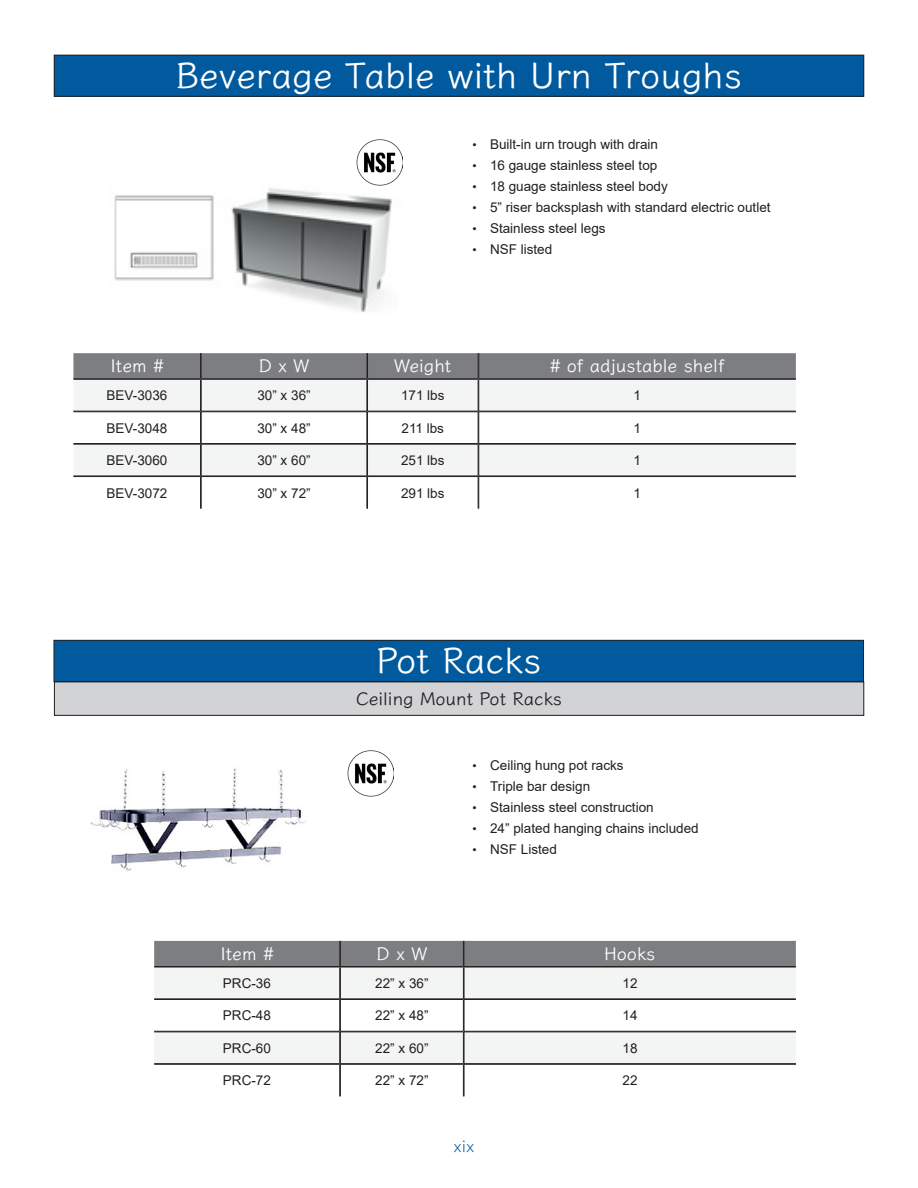
<style>
.page{position:relative;width:918px;height:1188px;background:#fff}
.page>*{position:absolute;margin:0;border:0;box-sizing:border-box;transform-origin:0 0}
.Heading_4{font:600 36px "Klee One";color:#fff}
.klee_table_top{font:600 18px "Klee One";color:#fff}
.klee_table{font:600 18px "Klee One";color:#231f20}
.t1{font:16.5px "Klee One";color:#015a9d}
.Table_9_Arial_center{font:13.5px "Arial";color:#231f20}
.s1{font-size:12px}
</style>
<div class="page">
<div style="left:54px;top:55px;width:810px;height:41px;background:#015a9d"></div>
<div style="left:54px;top:55px;width:810px;height:42px;border:1px solid #231f20"></div>
<img style="left:114px;top:161px;width:278px;height:151px">
<svg style="left:73px;top:380px;width:723px;height:96px;fill:#f3f4f4"></svg>
<hr style="left:478px;top:411px;width:318px;height:1px;background:#fff">
<hr style="left:478px;top:443px;width:318px;height:1px;background:#fff">
<div style="left:73px;top:353px;width:723px;height:25px;background:#7c7e81"></div>
<hr style="left:200px;top:380px;width:1px;height:31px;background:#231f20">
<hr style="left:201px;top:380px;width:1px;height:31px;background:#231f20">
<hr style="left:367px;top:380px;width:1px;height:31px;background:#231f20">
<hr style="left:478px;top:380px;width:1px;height:31px;background:#231f20">
<hr style="left:73px;top:411px;width:128px;height:1px;background:#231f20">
<hr style="left:73px;top:412px;width:128px;height:1px;background:#231f20">
<hr style="left:201px;top:411px;width:166px;height:1px;background:#231f20">
<hr style="left:201px;top:412px;width:166px;height:1px;background:#231f20">
<hr style="left:200px;top:412px;width:1px;height:31px;background:#231f20">
<hr style="left:201px;top:412px;width:1px;height:31px;background:#231f20">
<hr style="left:367px;top:411px;width:111px;height:1px;background:#231f20">
<hr style="left:367px;top:412px;width:111px;height:1px;background:#231f20">
<hr style="left:367px;top:412px;width:1px;height:31px;background:#231f20">
<hr style="left:479px;top:411px;width:317px;height:1px;background:#231f20">
<hr style="left:479px;top:412px;width:317px;height:1px;background:#231f20">
<hr style="left:478px;top:412px;width:1px;height:31px;background:#231f20">
<hr style="left:73px;top:443px;width:128px;height:1px;background:#231f20">
<hr style="left:73px;top:444px;width:128px;height:1px;background:#231f20">
<hr style="left:201px;top:443px;width:166px;height:1px;background:#231f20">
<hr style="left:201px;top:444px;width:166px;height:1px;background:#231f20">
<hr style="left:200px;top:444px;width:1px;height:32px;background:#231f20">
<hr style="left:201px;top:444px;width:1px;height:32px;background:#231f20">
<hr style="left:367px;top:443px;width:111px;height:1px;background:#231f20">
<hr style="left:367px;top:444px;width:111px;height:1px;background:#231f20">
<hr style="left:367px;top:444px;width:1px;height:32px;background:#231f20">
<hr style="left:479px;top:443px;width:317px;height:1px;background:#231f20">
<hr style="left:479px;top:444px;width:317px;height:1px;background:#231f20">
<hr style="left:478px;top:444px;width:1px;height:32px;background:#231f20">
<hr style="left:73px;top:476px;width:128px;height:1px;background:#231f20">
<hr style="left:201px;top:476px;width:166px;height:1px;background:#231f20">
<hr style="left:200px;top:477px;width:1px;height:32px;background:#231f20">
<hr style="left:201px;top:477px;width:1px;height:32px;background:#231f20">
<hr style="left:367px;top:476px;width:111px;height:1px;background:#231f20">
<hr style="left:367px;top:477px;width:1px;height:32px;background:#231f20">
<hr style="left:479px;top:476px;width:317px;height:1px;background:#231f20">
<hr style="left:478px;top:477px;width:1px;height:32px;background:#231f20">
<hr style="left:73px;top:378px;width:128px;height:2px;background:#231f20">
<hr style="left:201px;top:378px;width:166px;height:2px;background:#231f20">
<hr style="left:367px;top:378px;width:111px;height:2px;background:#231f20">
<hr style="left:478px;top:378px;width:318px;height:2px;background:#231f20">
<div style="left:54px;top:640px;width:810px;height:41px;background:#015a9d"></div>
<div style="left:54px;top:640px;width:810px;height:42px;border:1px solid #231f20"></div>
<div style="left:54px;top:682px;width:810px;height:33px;background:#d2d3d5"></div>
<div style="left:54px;top:682px;width:810px;height:34px;border:1px solid #231f20"></div>
<img style="left:90px;top:768px;width:216px;height:103px">
<svg style="left:154px;top:968px;width:642px;height:95px;fill:#f3f4f4"></svg>
<hr style="left:340px;top:999px;width:124px;height:1px;background:#fff">
<hr style="left:340px;top:1031px;width:124px;height:1px;background:#fff">
<div style="left:154px;top:941px;width:642px;height:25px;background:#7c7e81"></div>
<hr style="left:340px;top:968px;width:1px;height:31px;background:#231f20">
<hr style="left:463px;top:968px;width:1px;height:31px;background:#231f20">
<hr style="left:464px;top:968px;width:1px;height:31px;background:#231f20">
<hr style="left:154px;top:999px;width:186px;height:1px;background:#231f20">
<hr style="left:340px;top:999px;width:123px;height:1px;background:#231f20">
<hr style="left:340px;top:1000px;width:1px;height:31px;background:#231f20">
<hr style="left:464px;top:999px;width:332px;height:1px;background:#231f20">
<hr style="left:463px;top:1000px;width:1px;height:31px;background:#231f20">
<hr style="left:464px;top:1000px;width:1px;height:31px;background:#231f20">
<hr style="left:154px;top:1031px;width:186px;height:1px;background:#231f20">
<hr style="left:154px;top:1032px;width:186px;height:1px;background:#231f20">
<hr style="left:340px;top:1031px;width:123px;height:1px;background:#231f20">
<hr style="left:340px;top:1032px;width:123px;height:1px;background:#231f20">
<hr style="left:340px;top:1032px;width:1px;height:32px;background:#231f20">
<hr style="left:464px;top:1031px;width:332px;height:1px;background:#231f20">
<hr style="left:464px;top:1032px;width:332px;height:1px;background:#231f20">
<hr style="left:463px;top:1032px;width:1px;height:32px;background:#231f20">
<hr style="left:464px;top:1032px;width:1px;height:32px;background:#231f20">
<hr style="left:154px;top:1063px;width:186px;height:1px;background:#231f20">
<hr style="left:154px;top:1064px;width:186px;height:1px;background:#231f20">
<hr style="left:340px;top:1063px;width:123px;height:1px;background:#231f20">
<hr style="left:340px;top:1064px;width:123px;height:1px;background:#231f20">
<hr style="left:340px;top:1064px;width:1px;height:32px;background:#231f20">
<hr style="left:464px;top:1063px;width:332px;height:1px;background:#231f20">
<hr style="left:464px;top:1064px;width:332px;height:1px;background:#231f20">
<hr style="left:463px;top:1064px;width:1px;height:32px;background:#231f20">
<hr style="left:464px;top:1064px;width:1px;height:32px;background:#231f20">
<hr style="left:154px;top:966px;width:186px;height:2px;background:#231f20">
<hr style="left:340px;top:966px;width:124px;height:2px;background:#231f20">
<hr style="left:464px;top:966px;width:332px;height:2px;background:#231f20">
<img style="left:357px;top:139px;width:46px;height:46px">
<img style="left:348px;top:750px;width:46px;height:46px">
<p class="Heading_4" style="left:176px;top:54px;width:568px">Beverage Table with Urn Troughs</p>
<p class="Table_9_Arial_center" style="left:472px;top:135px;width:187px"><span class="s1">•</span> Built-in urn trough with drain</p>
<p class="Table_9_Arial_center" style="left:472px;top:156px;width:186px"><span class="s1">•</span> 16 gauge stainless steel top</p>
<p class="Table_9_Arial_center" style="left:472px;top:177px;width:197px"><span class="s1">•</span> 18 guage stainless steel body</p>
<p class="Table_9_Arial_center" style="left:472px;top:198px;width:300px"><span class="s1">•</span> 5” riser backsplash with standard electric outlet</p>
<p class="Table_9_Arial_center" style="left:472px;top:219px;width:135px"><span class="s1">•</span> Stainless steel legs</p>
<p class="Table_9_Arial_center" style="left:472px;top:240px;width:81px"><span class="s1">•</span> NSF listed</p>
<p class="klee_table_top" style="left:110px;top:355px;width:55px">Item #</p>
<p class="klee_table_top" style="left:259px;top:355px;width:52px">D x W</p>
<p class="klee_table_top" style="left:394px;top:355px;width:59px">Weight</p>
<p class="klee_table_top" style="left:550px;top:355px;width:176px"># of adjustable shelf</p>
<p class="Table_9_Arial_center" style="left:107px;top:386px;width:62px">BEV-3036</p>
<p class="Table_9_Arial_center" style="left:257px;top:386px;width:55px">30” x 36”</p>
<p class="Table_9_Arial_center" style="left:401px;top:386px;width:45px">171 lbs</p>
<p class="Table_9_Arial_center" style="left:634px;top:386px;width:9px">1</p>
<p class="Table_9_Arial_center" style="left:107px;top:419px;width:62px">BEV-3048</p>
<p class="Table_9_Arial_center" style="left:257px;top:419px;width:55px">30” x 48”</p>
<p class="Table_9_Arial_center" style="left:402px;top:419px;width:44px">211 lbs</p>
<p class="Table_9_Arial_center" style="left:634px;top:419px;width:9px">1</p>
<p class="Table_9_Arial_center" style="left:107px;top:451px;width:62px">BEV-3060</p>
<p class="Table_9_Arial_center" style="left:257px;top:451px;width:55px">30” x 60”</p>
<p class="Table_9_Arial_center" style="left:401px;top:451px;width:45px">251 lbs</p>
<p class="Table_9_Arial_center" style="left:634px;top:451px;width:9px">1</p>
<p class="Table_9_Arial_center" style="left:107px;top:484px;width:62px">BEV-3072</p>
<p class="Table_9_Arial_center" style="left:257px;top:484px;width:55px">30” x 72”</p>
<p class="Table_9_Arial_center" style="left:401px;top:484px;width:45px">291 lbs</p>
<p class="Table_9_Arial_center" style="left:634px;top:484px;width:9px">1</p>
<p class="Heading_4" style="left:376px;top:639px;width:167px">Pot Racks</p>
<p class="klee_table" style="left:356px;top:688px;width:208px">Ceiling Mount Pot Racks</p>
<p class="Table_9_Arial_center" style="left:473px;top:756px;width:153px"><span class="s1">•</span> Ceiling hung pot racks</p>
<p class="Table_9_Arial_center" style="left:473px;top:777px;width:119px"><span class="s1">•</span> Triple bar design</p>
<p class="Table_9_Arial_center" style="left:473px;top:798px;width:183px"><span class="s1">•</span> Stainless steel construction</p>
<p class="Table_9_Arial_center" style="left:473px;top:819px;width:228px"><span class="s1">•</span> 24” plated hanging chains included</p>
<p class="Table_9_Arial_center" style="left:473px;top:840px;width:86px"><span class="s1">•</span> NSF Listed</p>
<p class="klee_table_top" style="left:220px;top:943px;width:55px">Item #</p>
<p class="klee_table_top" style="left:377px;top:943px;width:52px">D x W</p>
<p class="klee_table_top" style="left:604px;top:943px;width:53px">Hooks</p>
<p class="Table_9_Arial_center" style="left:223px;top:974px;width:50px">PRC-36</p>
<p class="Table_9_Arial_center" style="left:375px;top:974px;width:55px">22” x 36”</p>
<p class="Table_9_Arial_center" style="left:622px;top:974px;width:17px">12</p>
<p class="Table_9_Arial_center" style="left:223px;top:1006px;width:50px">PRC-48</p>
<p class="Table_9_Arial_center" style="left:375px;top:1006px;width:55px">22” x 48”</p>
<p class="Table_9_Arial_center" style="left:622px;top:1006px;width:17px">14</p>
<p class="Table_9_Arial_center" style="left:223px;top:1039px;width:50px">PRC-60</p>
<p class="Table_9_Arial_center" style="left:375px;top:1039px;width:55px">22” x 60”</p>
<p class="Table_9_Arial_center" style="left:622px;top:1039px;width:17px">18</p>
<p class="Table_9_Arial_center" style="left:223px;top:1071px;width:50px">PRC-72</p>
<p class="Table_9_Arial_center" style="left:375px;top:1071px;width:55px">22” x 72”</p>
<p class="Table_9_Arial_center" style="left:622px;top:1071px;width:17px">22</p>
<p class="t1" style="left:454px;top:1136px;width:22px">xix</p>
</div>
